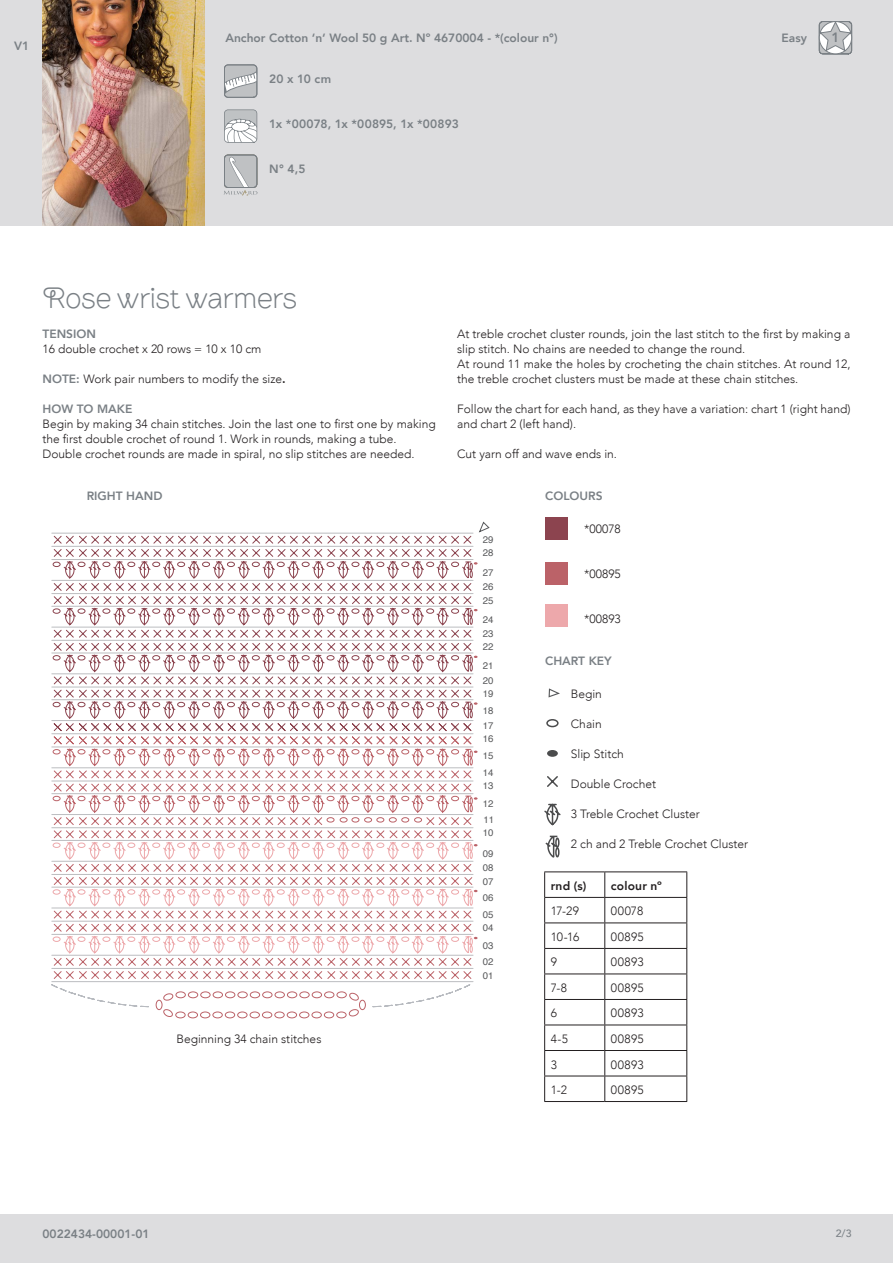
<style>
.page{position:relative;width:893px;height:1263px;background:#fff}
.page>*{position:absolute;margin:0;border:0;box-sizing:border-box;transform-origin:0 0}
.t1{font:300 30px "Brownstone Sans";letter-spacing:-.005em;color:#7a8085}
.Number_of_Difficulty{font:800 13.5px "Avenir";color:#7a8085}
.Image_description{font:300 12px/15px "Avenir";color:#231f20}
.Design_No{font:800 12px "Avenir";color:#7a8085}
.Image_description-2{font:800 12px "Avenir";color:#7a8085}
.Image_description-3{font:800 12px "Avenir";letter-spacing:.02em;color:#231f20}
.t2{font:500 10.5px "Avenir";color:#7a8085}
.t3{font:9.6px "Helvetica";color:#57585a}
.s1{font-weight:800;color:#7a8085}
.s2{font-weight:800}
</style>
<div class="page">
<div style="left:0;top:1214px;width:893px;height:49px;background:#dddddf"></div>
<div style="left:0;top:0;width:893px;height:225px;background:#dddddf"></div>
<svg style="left:544px;top:719px;width:17px;height:107px"></svg>
<div style="left:545px;top:562px;width:23px;height:23px;background:#bb6268"></div>
<div style="left:545px;top:517px;width:23px;height:23px;background:#8c444f"></div>
<div style="left:545px;top:604px;width:23px;height:22px;background:#eda8ab"></div>
<hr style="left:544px;top:871px;width:61px;height:1px;background:#231f20">
<hr style="left:605px;top:871px;width:82px;height:1px;background:#231f20">
<hr style="left:544px;top:897px;width:61px;height:1px;background:#231f20">
<hr style="left:605px;top:897px;width:82px;height:1px;background:#231f20">
<hr style="left:544px;top:922px;width:61px;height:1px;background:#231f20">
<hr style="left:605px;top:922px;width:82px;height:1px;background:#231f20">
<hr style="left:544px;top:948px;width:61px;height:1px;background:#231f20">
<hr style="left:605px;top:948px;width:82px;height:1px;background:#231f20">
<hr style="left:544px;top:973px;width:61px;height:1px;background:#231f20">
<hr style="left:605px;top:973px;width:82px;height:1px;background:#231f20">
<hr style="left:544px;top:999px;width:61px;height:1px;background:#231f20">
<hr style="left:605px;top:999px;width:82px;height:1px;background:#231f20">
<hr style="left:544px;top:1024px;width:61px;height:1px;background:#231f20">
<hr style="left:605px;top:1024px;width:82px;height:1px;background:#231f20">
<hr style="left:544px;top:1050px;width:61px;height:1px;background:#231f20">
<hr style="left:605px;top:1050px;width:82px;height:1px;background:#231f20">
<hr style="left:544px;top:1076px;width:61px;height:1px;background:#231f20">
<svg style="left:544px;top:872px;width:1px;height:229px"></svg>
<hr style="left:605px;top:1076px;width:82px;height:1px;background:#231f20">
<svg style="left:604px;top:872px;width:1px;height:229px"></svg>
<svg style="left:686px;top:872px;width:1px;height:229px"></svg>
<hr style="left:544px;top:1101px;width:61px;height:1px;background:#231f20">
<hr style="left:605px;top:1101px;width:82px;height:1px;background:#231f20">
<svg style="left:819px;top:21px;width:33px;height:33px"></svg>
<svg style="left:224px;top:110px;width:33px;height:33px"></svg>
<svg style="left:224px;top:65px;width:33px;height:33px"></svg>
<svg style="left:545px;top:835px;width:15px;height:23px"></svg>
<svg style="left:51px;top:521px;width:439px;height:498px"></svg>
<svg style="left:548px;top:688px;width:12px;height:10px"></svg>
<img style="left:43px;top:0;width:161px;height:225px">
<svg style="left:224px;top:155px;width:33px;height:41px"></svg>
<p class="Image_description-2" style="left:14px;top:36px;width:17px">V1</p>
<p class="Design_No" style="left:225px;top:29px;width:334px">Anchor Cotton ‘n‘ Wool 50 g Art. Nº 4670004 - *(colour n°)</p>
<p class="Design_No" style="left:782px;top:29px;width:27px">Easy</p>
<p class="Design_No" style="left:269px;top:69px;width:63px">20 x 10 cm</p>
<p class="Design_No" style="left:269px;top:114px;width:191px">1x *00078, 1x *00895, 1x *00893</p>
<p class="Design_No" style="left:269px;top:159px;width:38px">N° 4,5</p>
<p class="Number_of_Difficulty" style="left:831px;top:27px;width:9px">1</p>
<p class="t1" style="left:43px;top:280px;width:256px">Rose wrist warmers</p>
<p class="Design_No" style="left:43px;top:324px;width:55px">TENSION</p>
<p class="Image_description" style="left:43px;top:341px;width:220px">16 double crochet x 20 rows = 10 x 10 cm</p>
<p class="Image_description" style="left:43px;top:371px;width:245px"><span class="s1">NOTE:</span> Work pair numbers to modify the size<span class="s2">.</span></p>
<p class="Design_No" style="left:43px;top:399px;width:91px">HOW TO MAKE</p>
<p class="Image_description" style="left:43px;top:416px;width:395px">Begin by making 34 chain stitches. Join the last one to first one by making the first double crochet of round 1. Work in rounds, making a tube.</p>
<p class="Image_description" style="left:43px;top:446px;width:374px">Double crochet rounds are made in spiral, no slip stitches are needed.</p>
<p class="Image_description" style="left:457px;top:326px;width:395px">At treble crochet cluster rounds, join the last stitch to the first by making a slip stitch. No chains are needed to change the round.</p>
<p class="Image_description" style="left:457px;top:356px;width:395px">At round 11 make the holes by crocheting the chain stitches. At round 12, the treble crochet clusters must be made at these chain stitches.</p>
<p class="Image_description" style="left:457px;top:401px;width:395px">Follow the chart for each hand, as they have a variation: chart 1 (right hand) and chart 2 (left hand).</p>
<p class="Image_description" style="left:457px;top:446px;width:161px">Cut yarn off and wave ends in.</p>
<p class="Image_description-2" style="left:87px;top:486px;width:77px">RIGHT HAND</p>
<p class="Image_description-2" style="left:545px;top:486px;width:59px">COLOURS</p>
<p class="Image_description" style="left:176px;top:1031px;width:146px">Beginning 34 chain stitches</p>
<p class="t3" style="left:483px;top:532px;width:12px">29</p>
<p class="t3" style="left:483px;top:546px;width:12px">28</p>
<p class="t3" style="left:483px;top:565px;width:12px">27</p>
<p class="t3" style="left:483px;top:580px;width:12px">26</p>
<p class="t3" style="left:483px;top:593px;width:12px">25</p>
<p class="t3" style="left:483px;top:612px;width:12px">24</p>
<p class="t3" style="left:483px;top:626px;width:12px">23</p>
<p class="t3" style="left:483px;top:640px;width:12px">22</p>
<p class="t3" style="left:483px;top:659px;width:12px">21</p>
<p class="t3" style="left:483px;top:673px;width:12px">20</p>
<p class="t3" style="left:483px;top:686px;width:12px">19</p>
<p class="t3" style="left:483px;top:704px;width:12px">18</p>
<p class="t3" style="left:483px;top:718px;width:12px">17</p>
<p class="t3" style="left:483px;top:732px;width:12px">16</p>
<p class="t3" style="left:483px;top:748px;width:12px">15</p>
<p class="t3" style="left:483px;top:765px;width:12px">14</p>
<p class="t3" style="left:483px;top:778px;width:12px">13</p>
<p class="t3" style="left:483px;top:796px;width:12px">12</p>
<p class="t3" style="left:484px;top:812px;width:12px">11</p>
<p class="t3" style="left:483px;top:826px;width:12px">10</p>
<p class="t3" style="left:483px;top:846px;width:12px">09</p>
<p class="t3" style="left:483px;top:860px;width:12px">08</p>
<p class="t3" style="left:483px;top:874px;width:12px">07</p>
<p class="t3" style="left:483px;top:890px;width:12px">06</p>
<p class="t3" style="left:483px;top:907px;width:12px">05</p>
<p class="t3" style="left:483px;top:920px;width:12px">04</p>
<p class="t3" style="left:483px;top:938px;width:12px">03</p>
<p class="t3" style="left:483px;top:954px;width:12px">02</p>
<p class="t3" style="left:483px;top:968px;width:12px">01</p>
<p class="Image_description" style="left:584px;top:521px;width:38px">*00078</p>
<p class="Image_description" style="left:584px;top:566px;width:38px">*00895</p>
<p class="Image_description" style="left:584px;top:611px;width:38px">*00893</p>
<p class="Image_description-2" style="left:545px;top:651px;width:68px">CHART KEY</p>
<p class="Image_description" style="left:571px;top:686px;width:33px">Begin</p>
<p class="Image_description" style="left:571px;top:716px;width:32px">Chain</p>
<p class="Image_description" style="left:571px;top:746px;width:54px">Slip Stitch</p>
<p class="Image_description" style="left:571px;top:776px;width:87px">Double Crochet</p>
<p class="Image_description" style="left:571px;top:806px;width:130px">3 Treble Crochet Cluster</p>
<p class="Image_description" style="left:571px;top:836px;width:179px">2 ch and 2 Treble Crochet Cluster</p>
<p class="Image_description-3" style="left:551px;top:876px;width:37px">rnd (s)</p>
<p class="Image_description-3" style="left:611px;top:876px;width:53px">colour nº</p>
<p class="Image_description" style="left:551px;top:904px;width:30px">17-29</p>
<p class="Image_description" style="left:611px;top:904px;width:34px">00078</p>
<p class="Image_description" style="left:551px;top:929px;width:30px">10-16</p>
<p class="Image_description" style="left:611px;top:929px;width:34px">00895</p>
<p class="Image_description" style="left:551px;top:955px;width:8px">9</p>
<p class="Image_description" style="left:611px;top:955px;width:34px">00893</p>
<p class="Image_description" style="left:551px;top:980px;width:18px">7-8</p>
<p class="Image_description" style="left:611px;top:980px;width:34px">00895</p>
<p class="Image_description" style="left:551px;top:1006px;width:8px">6</p>
<p class="Image_description" style="left:611px;top:1006px;width:34px">00893</p>
<p class="Image_description" style="left:551px;top:1031px;width:19px">4-5</p>
<p class="Image_description" style="left:611px;top:1031px;width:34px">00895</p>
<p class="Image_description" style="left:551px;top:1057px;width:8px">3</p>
<p class="Image_description" style="left:611px;top:1057px;width:34px">00893</p>
<p class="Image_description" style="left:551px;top:1082px;width:18px">1-2</p>
<p class="Image_description" style="left:611px;top:1082px;width:34px">00895</p>
<p class="Design_No" style="left:43px;top:1224px;width:109px">0022434-00001-01</p>
<p class="t2" style="left:836px;top:1225px;width:17px">2/3</p>
</div>
